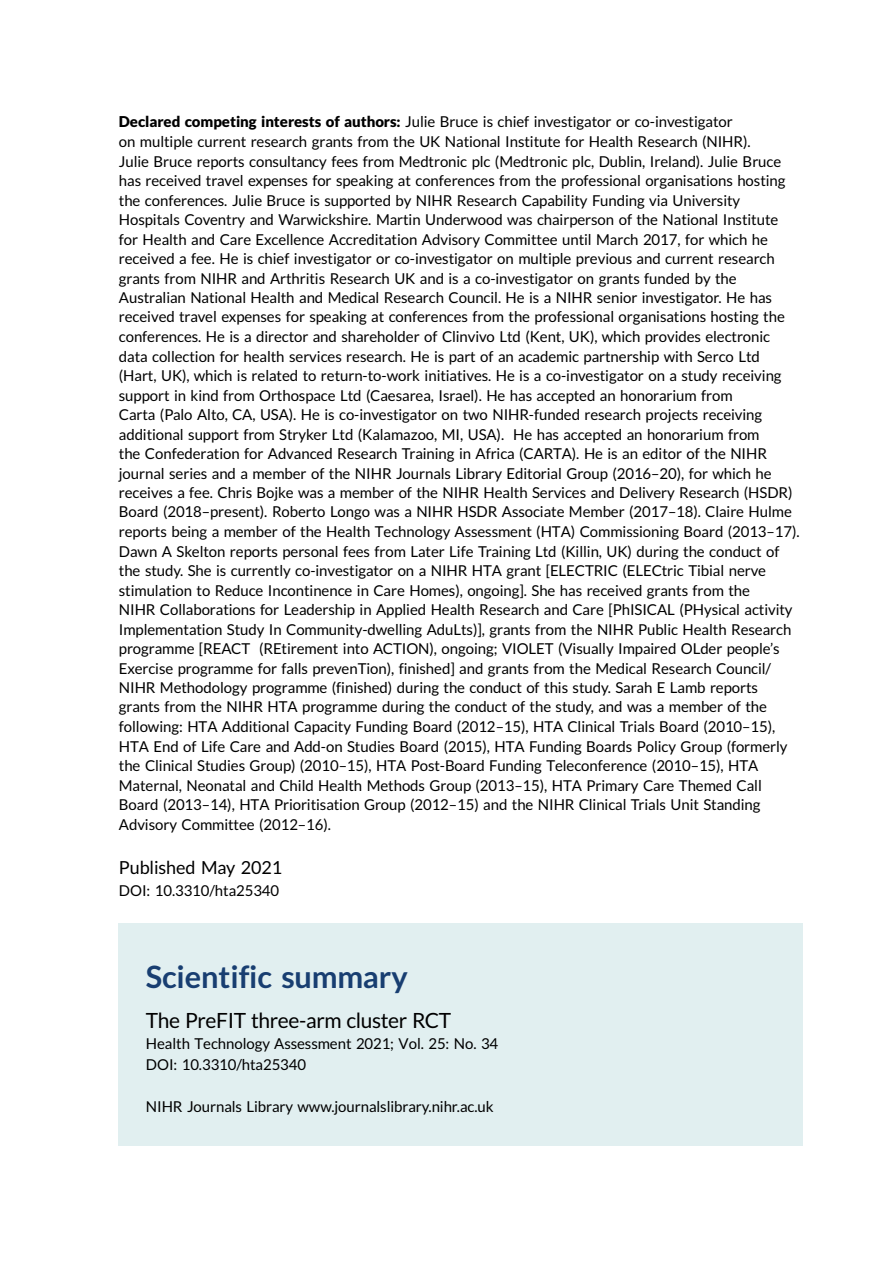
<style>
.page{position:relative;width:893px;height:1263px;background:#fff}
.page>*{position:absolute;margin:0;border:0;box-sizing:border-box;transform-origin:0 0}
.t1{font:30.75px "Adv TT6071803 a.B";color:#183e71}
.t2{font:21px "Adv T Ta 9 c 1 b 374";letter-spacing:-.01em;color:#000}
.t3{font:18px "Adv T Ta 9 c 1 b 374";color:#000}
.t4{font:15px/19.5px "Adv T Ta 9 c 1 b 374";color:#000}
.s1{font-family:"Adv T Tfac 587 ca.B"}
.s2{font-style:inherit}
</style>
<div class="page">
<div style="left:119px;top:923px;width:684px;height:223px;background:#e1eff0"></div>
<p class="t4" style="left:119px;top:114px;width:682px"><span class="s1">Declared competing interests of authors:</span> Julie Bruce is chief investigator or co-investigator<br>on multiple current research grants from the UK National Institute for Health Research (NIHR).<br>Julie Bruce reports consultancy fees from Medtronic plc (Medtronic plc, Dublin, Ireland). Julie Bruce has received travel expenses for speaking at conferences from the professional organisations hosting the conferences. Julie Bruce is supported by NIHR Research Capability Funding via University Hospitals Coventry and Warwickshire. Martin Underwood was chairperson of the National Institute for Health and Care Excellence Accreditation Advisory Committee until March 2017, for which he received a fee. He is chief investigator or co-investigator on multiple previous and current research grants from NIHR and Arthritis Research UK and is a co-investigator on grants funded by the Australian National Health and Medical Research Council. He is a NIHR senior investigator. He has received travel expenses for speaking at conferences from the professional organisations hosting the conferences. He is a director and shareholder of Clinvivo Ltd (Kent, UK), which provides electronic data collection for health services research. He is part of an academic partnership with Serco Ltd (Hart, UK), which is related to return-to-work initiatives. He is a co-investigator on a study receiving support in kind from Orthospace Ltd (Caesarea, Israel). He has accepted an honorarium from<br>Carta (Palo Alto, CA, USA). He is co-investigator on two NIHR-funded research projects receiving additional support from Stryker Ltd (Kalamazoo, MI, USA). He has accepted an honorarium from<br>the Confederation for Advanced Research Training in Africa (CARTA). He is an editor of the NIHR journal series and a member of the NIHR Journals Library Editorial Group (2016<span class="s2">–</span>20), for which he receives a fee. Chris Bojke was a member of the NIHR Health Services and Delivery Research (HSDR)<br>Board (2018<span class="s2">–</span>present). Roberto Longo was a NIHR HSDR Associate Member (2017<span class="s2">–</span>18). Claire Hulme reports being a member of the Health Technology Assessment (HTA) Commissioning Board (2013<span class="s2">–</span>17).<br>Dawn A Skelton reports personal fees from Later Life Training Ltd (Killin, UK) during the conduct of the study. She is currently co-investigator on a NIHR HTA grant [ELECTRIC (ELECtric Tibial nerve stimulation to Reduce Incontinence in Care Homes), ongoing]. She has received grants from the<br>NIHR Collaborations for Leadership in Applied Health Research and Care [PhISICAL (PHysical activity Implementation Study In Community-dwelling AduLts)], grants from the NIHR Public Health Research programme [REACT (REtirement into ACTION), ongoing; VIOLET (Visually Impaired OLder people<span class="s2">’</span>s Exercise programme for falls prevenTion), finished] and grants from the Medical Research Council/ NIHR Methodology programme (finished) during the conduct of this study. Sarah E Lamb reports grants from the NIHR HTA programme during the conduct of the study, and was a member of the following: HTA Additional Capacity Funding Board (2012<span class="s2">–</span>15), HTA Clinical Trials Board (2010<span class="s2">–</span>15), HTA End of Life Care and Add-on Studies Board (2015), HTA Funding Boards Policy Group (formerly the Clinical Studies Group) (2010<span class="s2">–</span>15), HTA Post-Board Funding Teleconference (2010<span class="s2">–</span>15), HTA Maternal, Neonatal and Child Health Methods Group (2013<span class="s2">–</span>15), HTA Primary Care Themed Call Board (2013<span class="s2">–</span>14), HTA Prioritisation Group (2012<span class="s2">–</span>15) and the NIHR Clinical Trials Unit Standing Advisory Committee (2012<span class="s2">–</span>16).</p>
<p class="t3" style="left:119px;top:860px;width:165px">Published May 2021</p>
<p class="t4" style="left:119px;top:882px;width:162px">DOI: 10.3310/hta25340</p>
<h1 class="t1" style="left:146px;top:965px;width:263px">Scientific summary</h1>
<h2 class="t2" style="left:146px;top:1013px;width:307px">The PreFIT three-arm cluster RCT</h2>
<p class="t4" style="left:146px;top:1034px;width:354px;line-height:21px">Health Technology Assessment 2021; Vol. 25: No. 34<br>DOI: 10.3310/hta25340</p>
<p class="t4" style="left:146px;top:1098px;width:349px">NIHR Journals Library www.journalslibrary.nihr.ac.uk</p>
</div>
